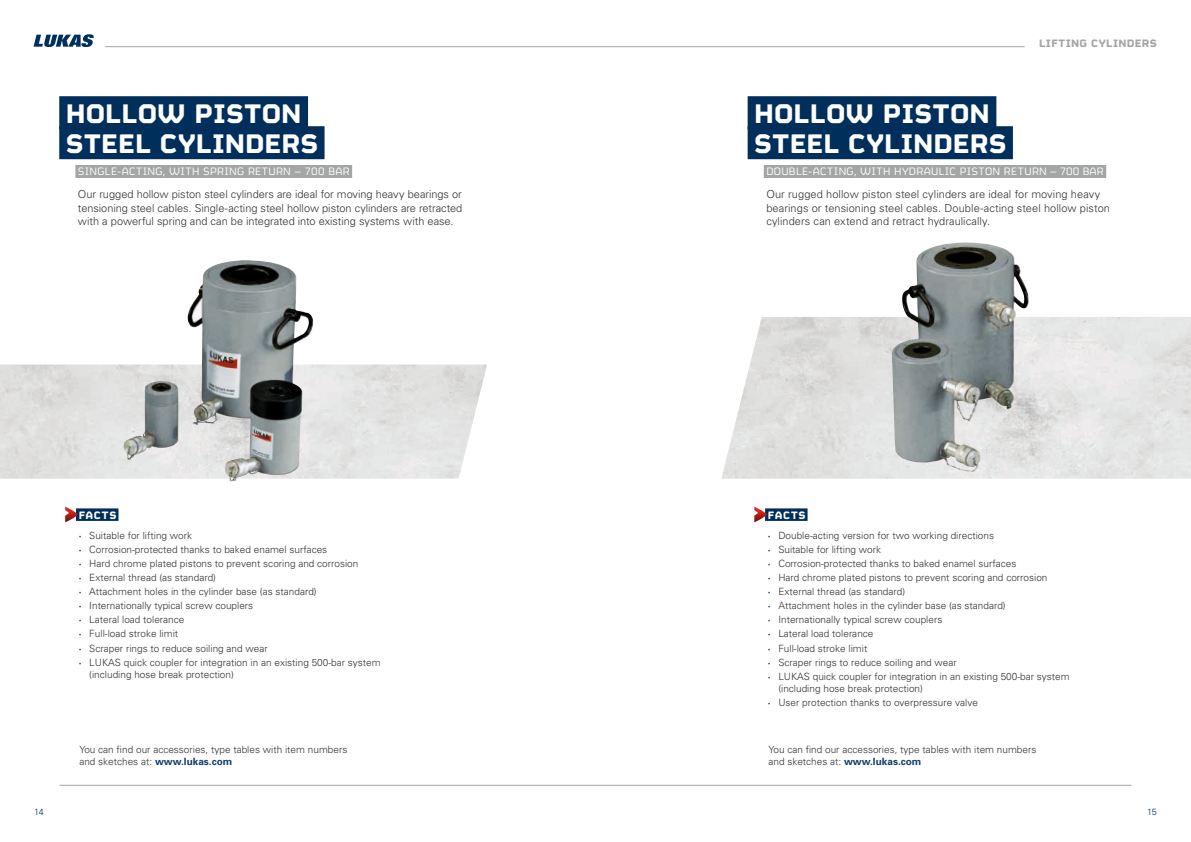
<style>
.page{position:relative;width:1191px;height:842px;background:#fff}
.page>*{position:absolute;margin:0;border:0;box-sizing:border-box;transform-origin:0 0}
.t1{font:700 30px/30px "FS Sinclair";letter-spacing:.005em;color:#fff}
.t2{font:12px "FS Sinclair";letter-spacing:.025em;color:#fff}
.t3{font:700 12px "FS Sinclair";letter-spacing:.025em;color:#a4a5a5}
.t4{font:700 12px "FS Sinclair";letter-spacing:.06em;color:#fff}
.t5{font:300 11px/13.2px "Univers";letter-spacing:.005em;color:#323232}
.t6{font:300 10px/14.1px "Univers";color:#323232}
.t7{font:300 9px "Univers";color:#002f5b}
.s1{font-weight:700;color:#002f5b}
.s2{font-weight:700;color:#103d6a}
</style>
<div class="page">
<img style="left:0;top:364px;width:487px;height:115px">
<img style="left:721px;top:317px;width:470px;height:162px">
<img style="left:187px;top:270px;width:126px;height:211px">
<img style="left:891px;top:242px;width:125px;height:230px">
<hr style="left:60px;top:785px;width:1071px;height:1px;background:#a4a5a5">
<div style="left:747px;top:96px;width:249px;height:33px;background:#002f5b"></div>
<div style="left:747px;top:126px;width:266px;height:33px;background:#002f5b"></div>
<div style="left:764px;top:165px;width:342px;height:13px;background:#a4a5a5"></div>
<div style="left:765px;top:508px;width:42px;height:13px;background:#002f5b"></div>
<svg style="left:754px;top:507px;width:13px;height:15px"></svg>
<div style="left:59px;top:96px;width:249px;height:33px;background:#002f5b"></div>
<div style="left:59px;top:126px;width:265px;height:33px;background:#002f5b"></div>
<div style="left:75px;top:165px;width:277px;height:13px;background:#a4a5a5"></div>
<div style="left:76px;top:508px;width:42px;height:13px;background:#002f5b"></div>
<svg style="left:65px;top:507px;width:13px;height:15px"></svg>
<hr style="left:105px;top:46px;width:919px;height:1px;background:#a4a5a5">
<svg style="left:34px;top:34px;width:60px;height:13px"></svg>
<h1 class="t1" style="left:66px;top:94px;width:254px">HOLLOW PISTON<br>STEEL CYLINDERS</h1>
<p class="t2" style="left:78px;top:163px;width:273px">SINGLE-ACTING, WITH SPRING RETURN – 700 BAR</p>
<p class="t5" style="left:78px;top:188px;width:386px;text-align:justify">Our rugged hollow piston steel cylinders are ideal for moving heavy bearings or tensioning steel cables. Single-acting steel hollow piston cylinders are retracted with a powerful spring and can be integrated into existing systems with ease.</p>
<p class="t4" style="left:79px;top:504px;width:39px">FACTS</p>
<p class="t6" style="left:79px;top:528px;width:303px"><span class="s1">·</span> Suitable for lifting work<br><span class="s1">·</span> Corrosion-protected thanks to baked enamel surfaces<br><span class="s1">·</span> Hard chrome plated pistons to prevent scoring and corrosion<br><span class="s1">·</span> External thread (as standard)<br><span class="s1">·</span> Attachment holes in the cylinder base (as standard)<br><span class="s1">·</span> Internationally typical screw couplers<br><span class="s1">·</span> Lateral load tolerance<br><span class="s1">·</span> Full-load stroke limit<br><span class="s1">·</span> Scraper rings to reduce soiling and wear<br><span class="s1">·</span> LUKAS quick coupler for integration in an existing 500-bar system</p>
<p class="t6" style="left:89px;top:667px;width:146px">(including hose break protection)</p>
<p class="t3" style="left:1039px;top:33px;width:119px">LIFTING CYLINDERS</p>
<h1 class="t1" style="left:754px;top:94px;width:254px">HOLLOW PISTON<br>STEEL CYLINDERS</h1>
<p class="t2" style="left:766px;top:163px;width:339px">DOUBLE-ACTING, WITH HYDRAULIC PISTON RETURN – 700 BAR</p>
<p class="t5" style="left:766px;top:188px;width:345px">Our rugged hollow piston steel cylinders are ideal for moving heavy bearings or tensioning steel cables. Double-acting steel hollow piston cylinders can extend and retract hydraulically.</p>
<p class="t4" style="left:767px;top:504px;width:39px">FACTS</p>
<p class="t6" style="left:767px;top:528px;width:303px"><span class="s1">·</span> Double-acting version for two working directions<br><span class="s1">·</span> Suitable for lifting work<br><span class="s1">·</span> Corrosion-protected thanks to baked enamel surfaces<br><span class="s1">·</span> Hard chrome plated pistons to prevent scoring and corrosion<br><span class="s1">·</span> External thread (as standard)<br><span class="s1">·</span> Attachment holes in the cylinder base (as standard)<br><span class="s1">·</span> Internationally typical screw couplers<br><span class="s1">·</span> Lateral load tolerance<br><span class="s1">·</span> Full-load stroke limit<br><span class="s1">·</span> Scraper rings to reduce soiling and wear<br><span class="s1">·</span> LUKAS quick coupler for integration in an existing 500-bar system</p>
<p class="t6" style="left:767px;top:681px;width:212px;text-indent:11px">(including hose break protection)<br><span class="s1">·</span> User protection thanks to overpressure valve</p>
<p class="t6" style="left:79px;top:744px;width:269px;line-height:12px">You can find our accessories, type tables with item numbers and sketches at: <span class="s2">www.lukas.com</span></p>
<p class="t6" style="left:768px;top:744px;width:269px;line-height:12px">You can find our accessories, type tables with item numbers and sketches at: <span class="s2">www.lukas.com</span></p>
<p class="t7" style="left:34px;top:807px;width:11px">14</p>
<p class="t7" style="left:1147px;top:807px;width:11px">15</p>
</div>
